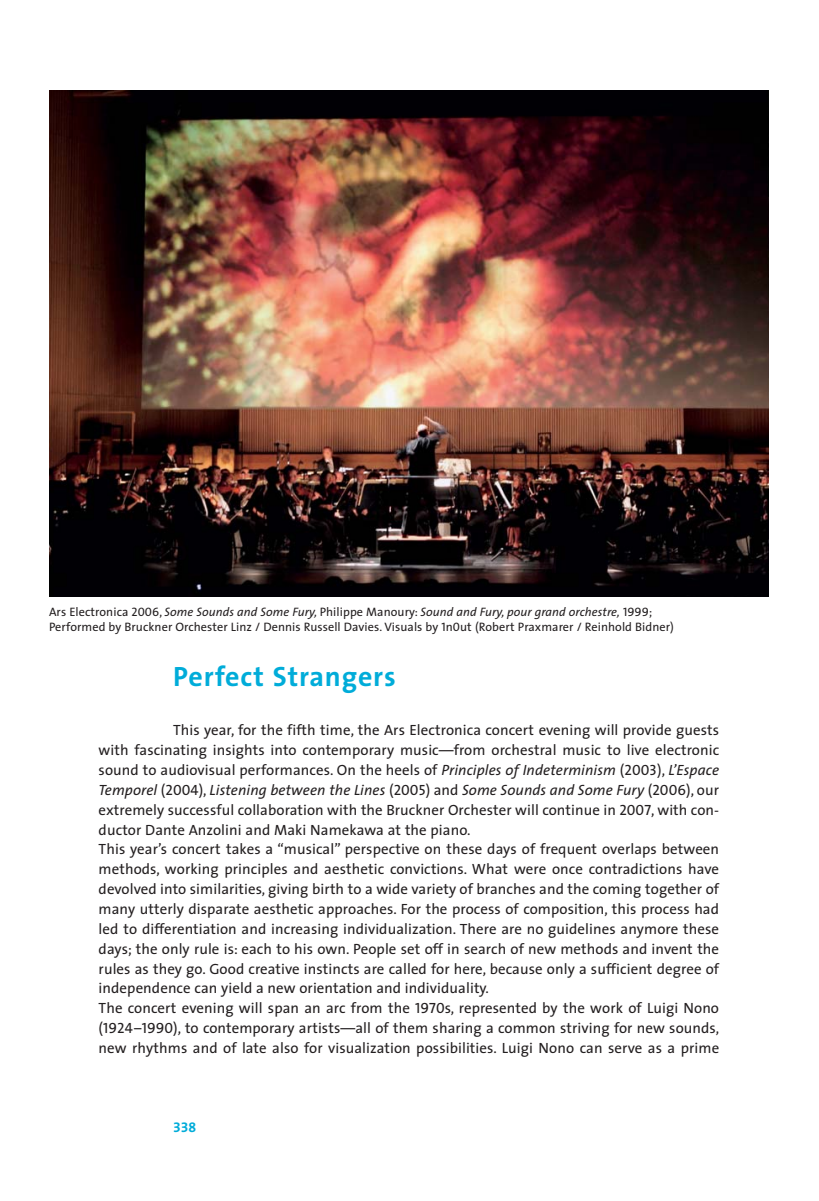
<style>
.page{position:relative;width:819px;height:1201px;background:#fff}
.page>*{position:absolute;margin:0;border:0;box-sizing:border-box;transform-origin:0 0}
.t1{font:700 28px "The Sans";letter-spacing:.03em;color:#00acd9}
.t2{font:14.88px/19.8px "The Sans";letter-spacing:.005em;color:#231f20}
.t3{font:14px "The Sans Bold Expert";color:#00acd9}
.t4{font:12.25px/14.9px "The Sans";letter-spacing:.005em;color:#231f20}
.s1{font-family:"The Sans Caps"}
.s2{font-style:italic}
</style>
<div class="page">
<img style="left:49px;top:90px;width:719px;height:506px">
<p class="t4" style="left:49px;top:606px;width:626px">Ars Electronica <span class="s1">2006</span>, <span class="s2">Some Sounds and Some Fury,</span> Philippe Manoury: <span class="s2">Sound and Fury, pour grand orchestre,</span> <span class="s1">1999</span>;<br>Performed by Bruckner Orchester Linz / Dennis Russell Davies. Visuals by <span class="s1">1</span>n<span class="s1">0</span>ut (Robert Praxmarer / Reinhold Bidner)</p>
<h1 class="t1" style="left:173px;top:662px;width:224px">Perfect Strangers</h1>
<p class="t2" style="left:99px;top:722px;width:622px;text-indent:74px">This year, for the fifth time, the Ars Electronica concert evening will provide guests with fascinating insights into contemporary music—from orchestral music to live electronic sound to audiovisual performances. On the heels of <span class="s2">Principles of Indeterminism</span> (<span class="s1">2003</span>), <span class="s2">L’Espace Temporel</span> (<span class="s1">2004</span>), <span class="s2">Listening between the Lines</span> (<span class="s1">2005</span>) and <span class="s2">Some Sounds and Some Fury</span> (<span class="s1">2006</span>), our extremely successful collaboration with the Bruckner Orchester will continue in <span class="s1">2007</span>, with con&shy;ductor Dante Anzolini and Maki Namekawa at the piano.<br>This year’s concert takes a “musical” perspective on these days of frequent overlaps between methods, working principles and aesthetic convictions. What were once contradictions have devolved into similarities, giving birth to a wide variety of branches and the coming together of many utterly disparate aesthetic approaches. For the process of composition, this process had led to differentiation and increasing individualization. There are no guidelines anymore these days; the only rule is: each to his own. People set off in search of new methods and invent the rules as they go. Good creative instincts are called for here, because only a sufficient degree of independence can yield a new orientation and individuality.<br>The concert evening will span an arc from the <span class="s1">1970</span>s, represented by the work of Luigi Nono (<span class="s1">1924–1990</span>), to contemporary artists—all of them sharing a common striving for new sounds, new rhythms and of late also for visualization possibilities. Luigi Nono can serve as a prime</p>
<p class="t3" style="left:173px;top:1119px;width:25px">338</p>
</div>
